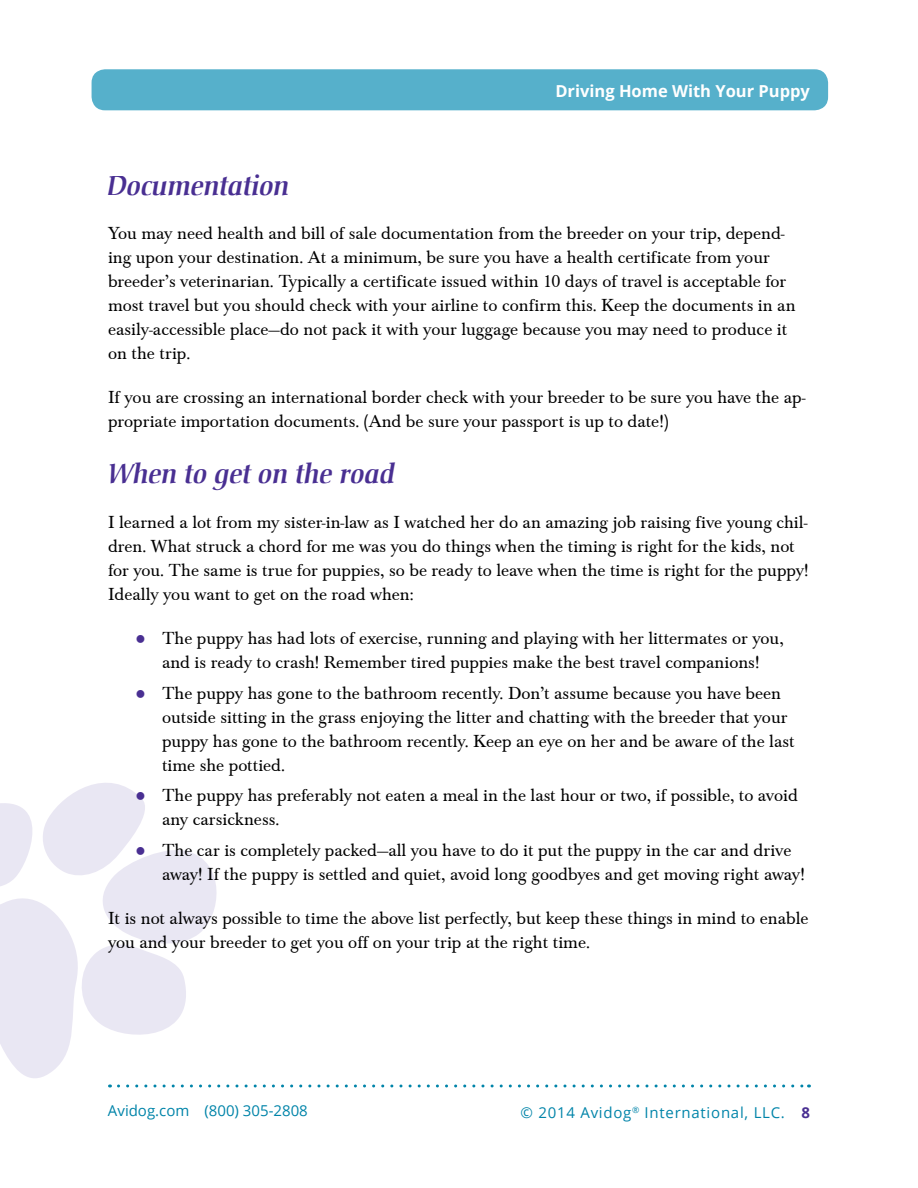
<style>
.page{position:relative;width:918px;height:1188px;background:#fff}
.page>*{position:absolute;margin:0;border:0;box-sizing:border-box;transform-origin:0 0}
.t1{font:italic 500 27px "Christiana";color:#492f92}
.t2{font:18px/24px "Baskerville T";color:#000}
.t3{font:700 16.5px "Open Sans";color:#fff}
.t4{font:15px "Open Sans";letter-spacing:.05em;color:#0084a9}
.t5{font:15px "Open Sans";color:#0084a9}
.s1{font-family:"Garamond";color:#492f92}
.s2{font-weight:700;color:#492f92}
</style>
<div class="page">
<div style="left:92px;top:69px;width:736px;height:41px;background:#56b0cb;border-radius:14px"></div>
<svg style="left:0;top:783px;width:809px;height:305px"></svg>
<p class="t3" style="left:555px;top:79px;width:256px">Driving Home With Your Puppy</p>
<h1 class="t1" style="left:108px;top:169px;width:184px">Documentation</h1>
<p class="t2" style="left:108px;top:221px;width:689px">You may need health and bill of sale documentation from the breeder on your trip, depend&shy;ing upon your destination. At a minimum, be sure you have a health certificate from your breeder’s veterinarian. Typically a certificate issued within 10 days of travel is acceptable for most travel but you should check with your airline to confirm this. Keep the documents in an easily-accessible place—do not pack it with your luggage because you may need to produce it on the trip.</p>
<p class="t2" style="left:108px;top:386px;width:699px">If you are crossing an international border check with your breeder to be sure you have the ap&shy;propriate importation documents. (And be sure your passport is up to date!)</p>
<h1 class="t1" style="left:108px;top:457px;width:289px">When to get on the road</h1>
<p class="t2" style="left:108px;top:510px;width:702px">I learned a lot from my sister-in-law as I watched her do an amazing job raising five young chil&shy;dren. What struck a chord for me was you do things when the timing is right for the kids, not for you. The same is true for puppies, so be ready to leave when the time is right for the puppy!<br>Ideally you want to get on the road when:</p>
<p class="t2" style="left:135px;top:626px;width:650px;text-align:center"><span class="s1">●</span> The puppy has had lots of exercise, running and playing with her littermates or you, and is ready to crash! Remember tired puppies make the best travel companions!</p>
<p class="t2" style="left:162px;top:681px;width:634px;text-indent:-27px"><span class="s1">●</span> The puppy has gone to the bathroom recently. Don’t assume because you have been outside sitting in the grass enjoying the litter and chatting with the breeder that your puppy has gone to the bathroom recently. Keep an eye on her and be aware of the last time she pottied.</p>
<p class="t2" style="left:162px;top:784px;width:637px;text-indent:-27px"><span class="s1">●</span> The puppy has preferably not eaten a meal in the last hour or two, if possible, to avoid any carsickness.</p>
<p class="t2" style="left:162px;top:839px;width:644px;text-indent:-27px"><span class="s1">●</span> The car is completely packed—all you have to do it put the puppy in the car and drive away! If the puppy is settled and quiet, avoid long goodbyes and get moving right away!</p>
<p class="t2" style="left:108px;top:907px;width:702px">It is not always possible to time the above list perfectly, but keep these things in mind to enable you and your breeder to get you off on your trip at the right time.</p>
<p class="t5" style="left:108px;top:1101px;width:201px">Avidog.com (800) 305-2808</p>
<p class="t4" style="left:521px;top:1102px;width:291px">© 2014 Avidog<sup>®</sup> International, LLC. <span class="s2">8</span></p>
</div>
